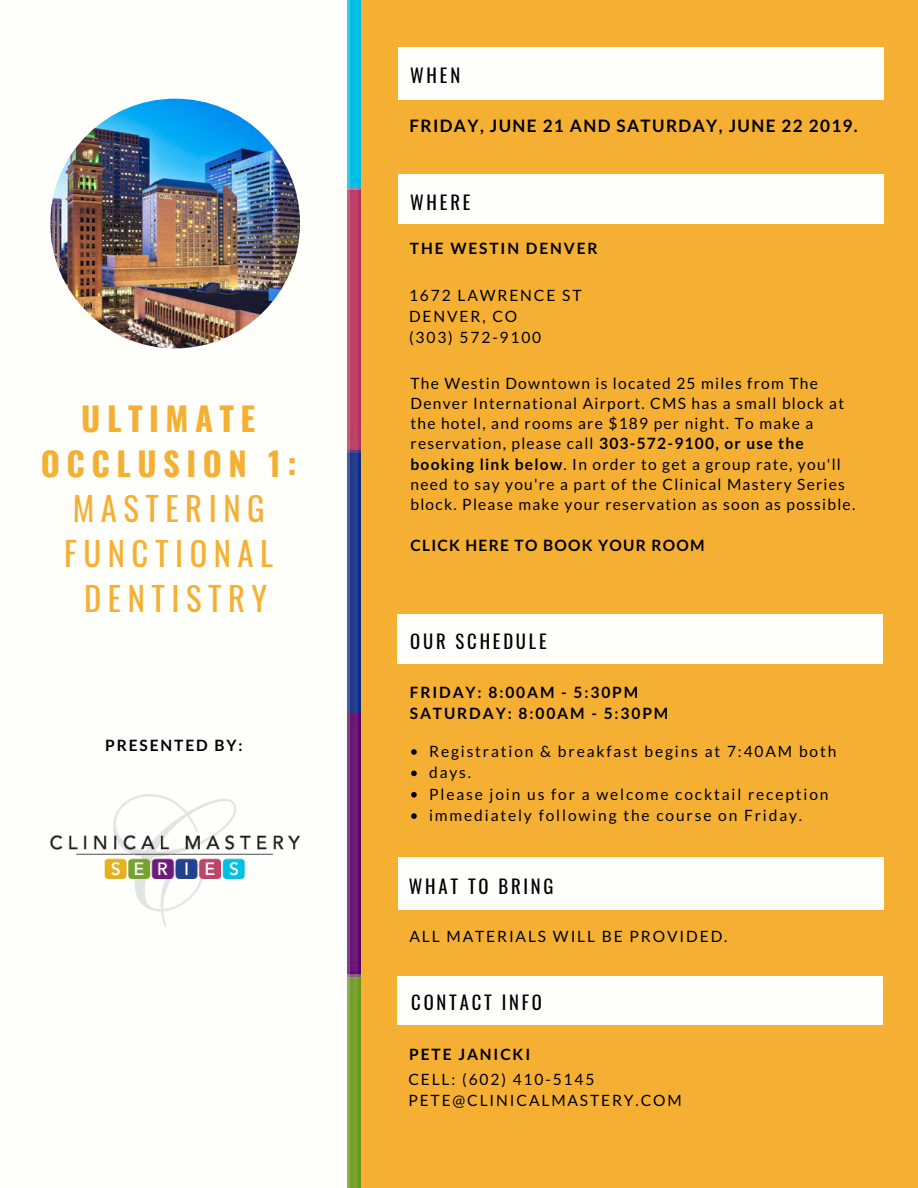
<style>
.page{position:relative;width:918px;height:1188px;background:#f5b034}
.page>*{position:absolute;margin:0;border:0;box-sizing:border-box;transform-origin:0 0}
.t1{font:32.7px/45px "Oswald";letter-spacing:.2em;color:#f5b034;text-align:center}
.t2{font:700 32.7px/45px "Oswald";letter-spacing:.2em;color:#f5b034;text-align:center}
.t3{font:18.75px "Oswald";letter-spacing:.15em;color:#000}
.t4{font:700 17.1px "Lato";letter-spacing:.08em;color:#000}
.t5{font:15.6px/20.2px "Lato";letter-spacing:.08em;color:#000}
.t6{font:15.6px/21.3px "Lato";letter-spacing:.12em;color:#000}
.t7{font:700 15.6px/21.3px "Lato";letter-spacing:.12em;color:#000}
.t8{font:700 15.6px "Lato";letter-spacing:.08em;color:#000}
.s1{font-weight:700}
</style>
<div class="page">
<div style="left:397px;top:977px;width:486px;height:48px;background:#fefefa"></div>
<div style="left:398px;top:858px;width:486px;height:52px;background:#fefefa"></div>
<div style="left:397px;top:615px;width:486px;height:48px;background:#fefefa"></div>
<div style="left:398px;top:175px;width:486px;height:48px;background:#fefefa"></div>
<div style="left:398px;top:48px;width:486px;height:51px;background:#fefefa"></div>
<div style="left:0;top:0;width:354px;height:1188px;background:#fefefa"></div>
<img style="left:50px;top:99px;width:250px;height:249px;border-radius:50%">
<img style="left:50px;top:795px;width:249px;height:131px">
<img style="left:347px;top:0;width:14px;height:1188px">
<svg style="left:411px;top:749px;width:6px;height:6px"></svg>
<svg style="left:411px;top:771px;width:6px;height:5px"></svg>
<svg style="left:411px;top:792px;width:6px;height:6px"></svg>
<svg style="left:411px;top:813px;width:6px;height:6px"></svg>
<p class="t3" style="left:410px;top:60px;width:51px">WHEN</p>
<p class="t4" style="left:410px;top:115px;width:450px">FRIDAY, JUNE 21 AND SATURDAY, JUNE 22 2019.</p>
<p class="t3" style="left:410px;top:188px;width:62px">WHERE</p>
<h1 class="t2" style="left:41px;top:394px;width:257px">ULTIMATE<br>OCCLUSION 1:</h1>
<h1 class="t1" style="left:64px;top:484px;width:210px">MASTERING<br>FUNCTIONAL<br>DENTISTRY</h1>
<p class="t7" style="left:410px;top:237px;width:189px">THE WESTIN DENVER</p>
<p class="t6" style="left:409px;top:284px;width:174px">1672 LAWRENCE ST<br>DENVER, CO<br>(303) 572-9100</p>
<p class="t5" style="left:410px;top:372px;width:446px">The Westin Downtown is located 25 miles from The Denver International Airport. CMS has a small block at the hotel, and rooms are $189 per night. To make a reservation, please call <span class="s1">303-572-9100, or use the booking link below</span>. In order to get a group rate, you'll need to say you're a part of the Clinical Mastery Series block. Please make your reservation as soon as possible.</p>
<p class="t8" style="left:410px;top:535px;width:296px">CLICK HERE TO BOOK YOUR ROOM</p>
<p class="t3" style="left:410px;top:627px;width:138px">OUR SCHEDULE</p>
<p class="t7" style="left:410px;top:681px;width:260px">FRIDAY: 8:00AM - 5:30PM<br>SATURDAY: 8:00AM - 5:30PM</p>
<p class="t7" style="left:105px;top:735px;width:139px">PRESENTED BY:</p>
<p class="t6" style="left:429px;top:740px;width:409px">Registration &amp; breakfast begins at 7:40AM both days.<br>Please join us for a welcome cocktail reception immediately following the course on Friday.</p>
<p class="t3" style="left:409px;top:871px;width:146px">WHAT TO BRING</p>
<p class="t6" style="left:410px;top:925px;width:320px">ALL MATERIALS WILL BE PROVIDED.</p>
<p class="t3" style="left:411px;top:987px;width:132px">CONTACT INFO</p>
<p class="t7" style="left:409px;top:1043px;width:123px">PETE JANICKI</p>
<p class="t6" style="left:408px;top:1068px;width:275px">CELL: (602) 410-5145<br>PETE@CLINICALMASTERY.COM</p>
</div>
